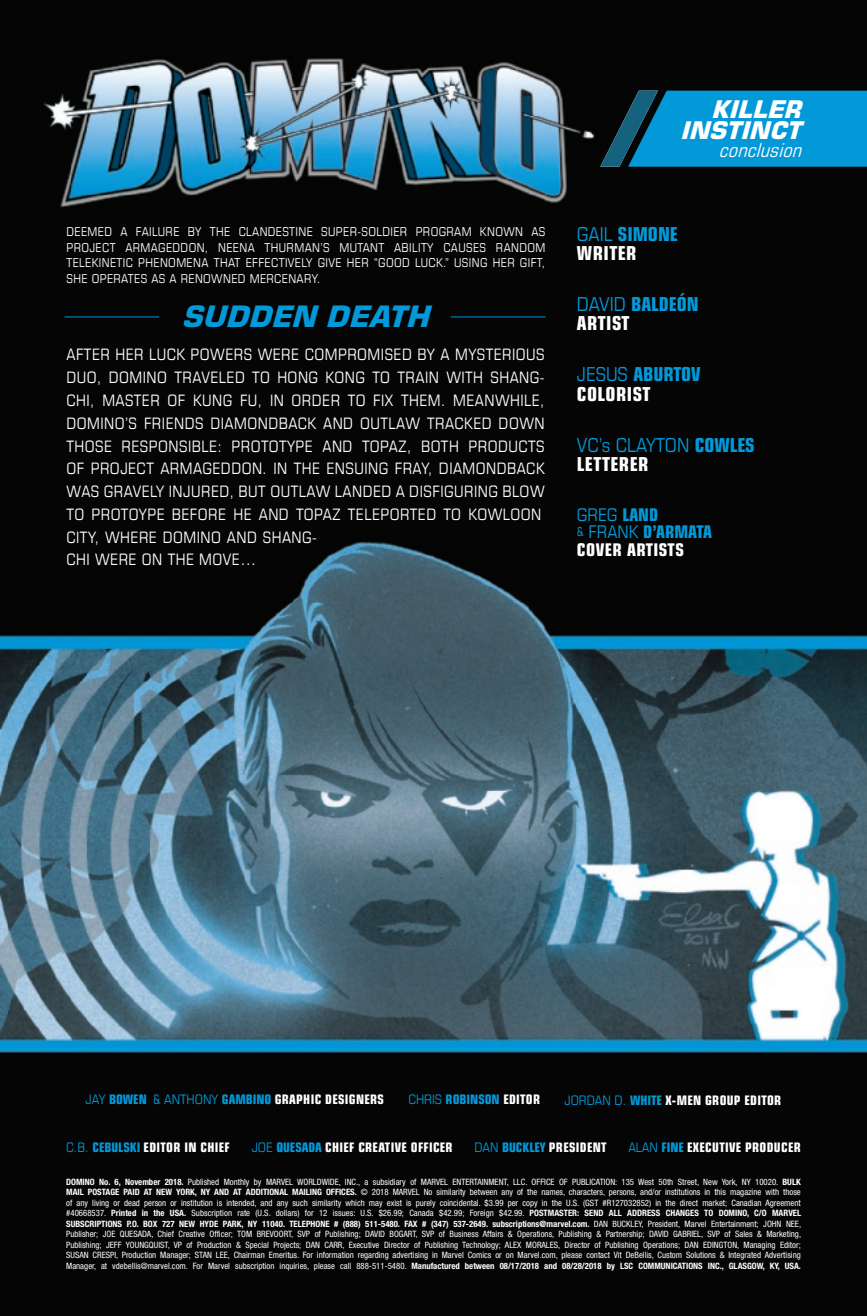
<style>
.page{position:relative;width:867px;height:1316px;background:#fff}
.page>*{position:absolute;margin:0;border:0;box-sizing:border-box;transform-origin:0 0}
.t1{font:italic 700 29.75px "Eurostile LT Pro";color:#0398d8}
.t2{font:italic 700 24.5px/21px "Eurostile LT Pro";color:#fff;text-align:right}
.t3{font:700 condensed 19.25px/19.2px "Eurostile LT Pro";color:#0398d8}
.t4{font:condensed 19.25px/19.2px "Eurostile LT Pro";color:#0398d8}
.t5{font:700 condensed 19.25px/19.2px "Eurostile LT Pro";letter-spacing:.005em;color:#fff}
.t6{font:italic condensed 19.25px "Eurostile LT Pro";color:#fff}
.t7{font:700 condensed 17.5px/17.5px "Eurostile LT Pro";letter-spacing:.025em;color:#0398d8}
.t8{font:condensed 15.75px/22.8px "Eurostile LT Pro";letter-spacing:.03em;color:#fff}
.t9{font:700 condensed 13.12px "Eurostile LT Pro";letter-spacing:.025em;color:#fff}
.t10{font:700 condensed 13.12px "Eurostile LT Pro";color:#0398d8}
.t11{font:condensed 12.25px/15.8px "Eurostile LT Pro";letter-spacing:.03em;color:#fff;text-align:justify}
.t12{font:condensed 8.75px/10.5px "Helvetica Neue LT Pro";color:#fff;text-align:justify}
.s1{font-weight:400}
.s2{color:#fff}
.s3{font-weight:400;color:#0398d8}
.s4{color:#0398d8}
.s5{font-weight:700}
.s6{font-weight:700;color:#fff}
.s7{font-weight:400;font-size:12.25px}
</style>
<div class="page">
<img style="left:0;top:0;width:866px;height:1315px">
<div style="left:657px;top:91px;width:209px;height:76px;background:#0398d8"></div>
<img style="left:600px;top:91px;width:57px;height:76px">
<hr style="left:65px;top:316px;width:94px;height:1px;background:#0398d8">
<hr style="left:450px;top:316px;width:95px;height:1px;background:#0398d8">
<p class="t11" style="left:66px;top:223px;width:480px">DEEMED A FAILURE BY THE CLANDESTINE SUPER-SOLDIER PROGRAM KNOWN AS PROJECT ARMAGEDDON, NEENA THURMAN’S MUTANT ABILITY CAUSES RANDOM TELEKINETIC PHENOMENA THAT EFFECTIVELY GIVE HER “GOOD LUCK.” USING HER GIFT, SHE OPERATES AS A RENOWNED MERCENARY.</p>
<h1 class="t1" style="left:181px;top:298px;width:258px">SUDDEN DEATH</h1>
<p class="t8" style="left:66px;top:343px;width:480px">AFTER HER LUCK POWERS WERE COMPROMISED BY A MYSTERIOUS DUO, DOMINO TRAVELED TO HONG KONG TO TRAIN WITH SHANG-CHI, MASTER OF KUNG FU, IN ORDER TO FIX THEM. MEANWHILE, DOMINO’S FRIENDS DIAMONDBACK AND OUTLAW TRACKED DOWN THOSE RESPONSIBLE: PROTOTYPE AND TOPAZ, BOTH PRODUCTS OF PROJECT ARMAGEDDON. IN THE ENSUING FRAY, DIAMONDBACK WAS GRAVELY INJURED, BUT OUTLAW LANDED A DISFIGURING BLOW TO PROTOYPE BEFORE HE AND TOPAZ TELEPORTED TO KOWLOON CITY, WHERE DOMINO AND SHANG-<br>CHI WERE ON THE MOVE…</p>
<h2 class="t2" style="left:680px;top:99px;width:130px">KILLER<br>INSTINCT</h2>
<h3 class="t6" style="left:718px;top:139px;width:89px">conclusion</h3>
<h3 class="t3" style="left:576px;top:224px;width:102px"><span class="s1">GAIL</span> SIMONE<br><span class="s2">WRITER</span></h3>
<h3 class="t3" style="left:576px;top:294px;width:123px"><span class="s1">DAVID</span> BALDEÓN<br><span class="s2">ARTIST</span></h3>
<h3 class="t5" style="left:576px;top:364px;width:125px"><span class="s3">JESUS</span> <span class="s4">ABURTOV<br></span>COLORIST</h3>
<h3 class="t4" style="left:576px;top:435px;width:179px">VC’s CLAYTON <span class="s5">COWLES<br></span><span class="s6">LETTERER</span></h3>
<h3 class="t7" style="left:576px;top:505px;width:137px"><span class="s1">GREG</span> LAND<br><span class="s7">&amp;</span> <span class="s1">FRANK</span> D’ARMATA<br><span class="s2">COVER ARTISTS</span></h3>
<h3 class="t9" style="left:86px;top:1091px;width:300px"><span class="s3">JAY</span> <span class="s4">BOWEN</span> <span class="s3">&amp; ANTHONY</span> <span class="s4">GAMBINO</span> GRAPHIC DESIGNERS</h3>
<h3 class="t10" style="left:408px;top:1091px;width:133px"><span class="s1">CHRIS</span> ROBINSON <span class="s2">EDITOR</span></h3>
<h3 class="t9" style="left:564px;top:1091px;width:218px"><span class="s3">JORDAN D.</span> <span class="s4">WHITE</span> X-MEN GROUP EDITOR</h3>
<h3 class="t9" style="left:66px;top:1138px;width:165px"><span class="s3">C.B.</span> <span class="s4">CEBULSKI</span> EDITOR IN CHIEF</h3>
<h3 class="t9" style="left:251px;top:1138px;width:202px"><span class="s3">JOE</span> <span class="s4">QUESADA</span> CHIEF CREATIVE OFFICER</h3>
<h3 class="t9" style="left:474px;top:1138px;width:134px"><span class="s3">DAN</span> <span class="s4">BUCKLEY</span> PRESIDENT</h3>
<h3 class="t9" style="left:628px;top:1138px;width:174px"><span class="s3">ALAN</span> <span class="s4">FINE</span> EXECUTIVE PRODUCER</h3>
<p class="t12" style="left:66px;top:1175px;width:736px"><span class="s5">DOMINO No. 6, November 2018.</span> Published Monthly by MARVEL WORLDWIDE, INC., a subsidiary of MARVEL ENTERTAINMENT, LLC. OFFICE OF PUBLICATION: 135 West 50th Street, New York, NY 10020. <span class="s5">BULK MAIL POSTAGE PAID AT NEW YORK, NY AND AT ADDITIONAL MAILING OFFICES.</span> © 2018 MARVEL No similarity between any of the names, characters, persons, and/or institutions in this magazine with those of any living or dead person or institution is intended, and any such similarity which may exist is purely coincidental. $3.99 per copy in the U.S. (GST #R127032852) in the direct market; Canadian Agreement #40668537. <span class="s5">Printed in the USA.</span> Subscription rate (U.S. dollars) for 12 issues: U.S. $26.99; Canada $42.99; Foreign $42.99. <span class="s5">POSTMASTER: SEND ALL ADDRESS CHANGES TO DOMINO, C/O MARVEL SUBSCRIPTIONS P.O. BOX 727 NEW HYDE PARK, NY 11040. TELEPHONE # (888) 511-5480. FAX # (347) 537-2649. subscriptions@marvel.com.</span> DAN BUCKLEY, President, Marvel Entertainment; JOHN NEE, Publisher; JOE QUESADA, Chief Creative Officer; TOM BREVOORT, SVP of Publishing; DAVID BOGART, SVP of Business Affairs &amp; Operations, Publishing &amp; Partnership; DAVID GABRIEL, SVP of Sales &amp; Marketing, Publishing; JEFF YOUNGQUIST, VP of Production &amp; Special Projects; DAN CARR, Executive Director of Publishing Technology; ALEX MORALES, Director of Publishing Operations; DAN EDINGTON, Managing Editor; SUSAN CRESPI, Production Manager; STAN LEE, Chairman Emeritus. For information regarding advertising in Marvel Comics or on Marvel.com, please contact Vit DeBellis, Custom Solutions &amp; Integrated Advertising Manager, at vdebellis@marvel.com. For Marvel subscription inquiries, please call 888-511-5480. <span class="s5">Manufactured between 08/17/2018 and 08/28/2018 by LSC COMMUNICATIONS INC., GLASGOW, KY, USA.</span></p>
</div>
